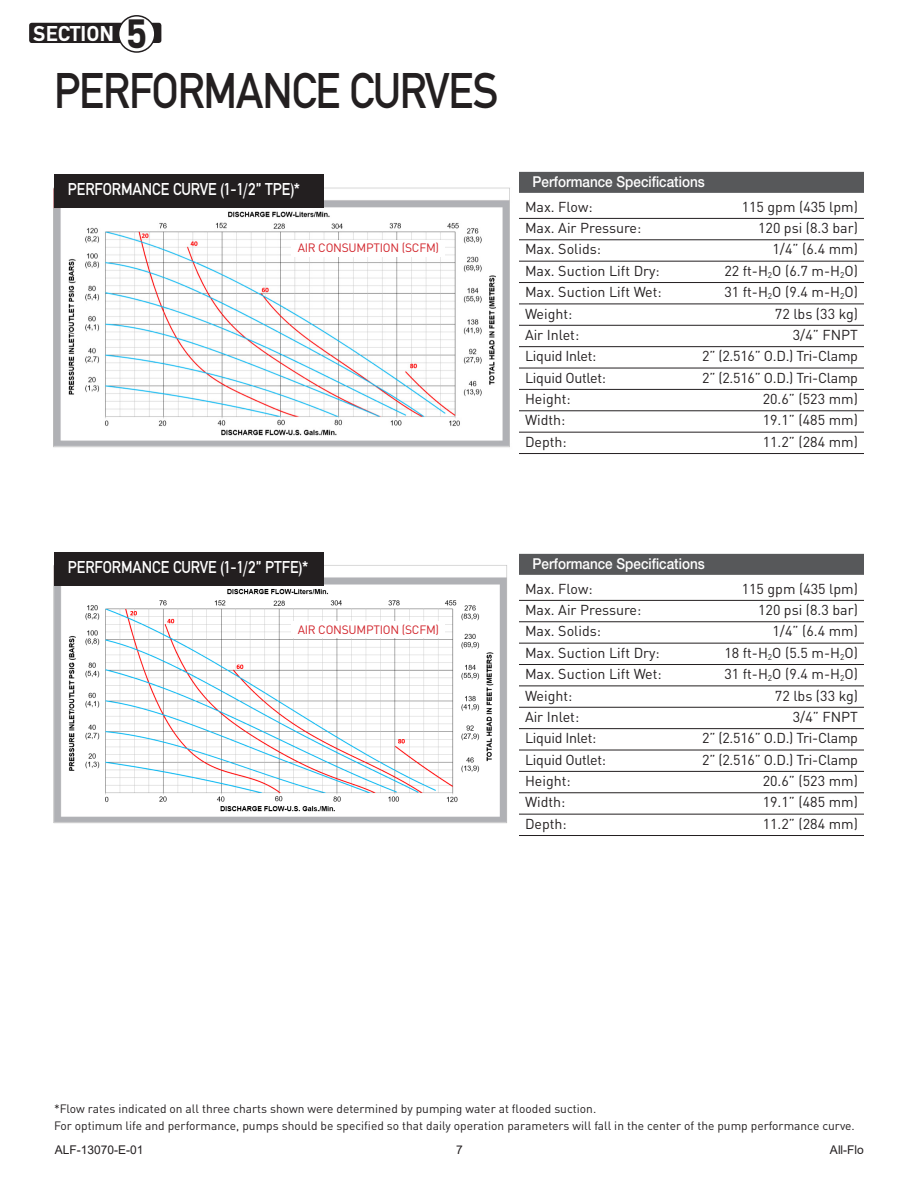
<style>
.page{position:relative;width:918px;height:1188px;background:#fff}
.page>*{position:absolute;margin:0;border:0;box-sizing:border-box;transform-origin:0 0}
.Page_Headline{font:52.5px "DIN Mittel EF";letter-spacing:-.02em;color:#231f20;scale:.9 1}
.Body_Text{font:700 43.5px "DIN Mittel EF";color:#231f20}
.Body_Text-2{font:700 22.5px "DIN Mittel EF";color:#fff}
.HEADSINRED{font:18px "DIN Mittel EF";color:#fff;scale:.9 1}
.Specs_-_Header_-_Gra{font:500 15px "Helvetica Neue";color:#fff;scale:.9 1}
.Specs_-_Body_Text_Ru{font:14.25px "DINOT";color:#231f20}
.Specs_-_Body_Text_Ru-2{font:14.25px "DINOT";letter-spacing:-.02em;color:#231f20}
.Body_Text-3{font:12px "DINOT";color:#231f20}
.Body_Text-4{font:12px "DINOT";letter-spacing:-.02em;color:#d1232a}
.t1{font:12px "Arial";color:#231f20}
</style>
<div class="page">
<img style="left:53px;top:561px;width:454px;height:263px">
<img style="left:53px;top:174px;width:457px;height:274px">
<div style="left:54px;top:174px;width:269px;height:33px;background:#231f20"></div>
<div style="left:54px;top:552px;width:269px;height:33px;background:#231f20"></div>
<div style="left:519px;top:554px;width:345px;height:21px;background:#57585a"></div>
<hr style="left:519px;top:600px;width:345px;height:1px;background:#231f20">
<hr style="left:519px;top:622px;width:345px;height:1px;background:#231f20">
<hr style="left:519px;top:643px;width:345px;height:1px;background:#231f20">
<hr style="left:519px;top:664px;width:345px;height:1px;background:#231f20">
<hr style="left:519px;top:686px;width:345px;height:1px;background:#231f20">
<hr style="left:519px;top:707px;width:345px;height:1px;background:#231f20">
<hr style="left:519px;top:728px;width:345px;height:1px;background:#231f20">
<hr style="left:519px;top:750px;width:345px;height:1px;background:#231f20">
<hr style="left:519px;top:771px;width:345px;height:1px;background:#231f20">
<hr style="left:519px;top:793px;width:345px;height:1px;background:#231f20">
<hr style="left:519px;top:814px;width:345px;height:1px;background:#231f20">
<hr style="left:519px;top:835px;width:345px;height:1px;background:#231f20">
<div style="left:519px;top:172px;width:345px;height:21px;background:#57585a"></div>
<hr style="left:519px;top:218px;width:345px;height:1px;background:#231f20">
<hr style="left:519px;top:240px;width:345px;height:1px;background:#231f20">
<hr style="left:519px;top:261px;width:345px;height:1px;background:#231f20">
<hr style="left:519px;top:282px;width:345px;height:1px;background:#231f20">
<hr style="left:519px;top:304px;width:345px;height:1px;background:#231f20">
<hr style="left:519px;top:325px;width:345px;height:1px;background:#231f20">
<hr style="left:519px;top:346px;width:345px;height:1px;background:#231f20">
<hr style="left:519px;top:368px;width:345px;height:1px;background:#231f20">
<hr style="left:519px;top:389px;width:345px;height:1px;background:#231f20">
<hr style="left:519px;top:411px;width:345px;height:1px;background:#231f20">
<hr style="left:519px;top:432px;width:345px;height:1px;background:#231f20">
<hr style="left:519px;top:453px;width:345px;height:1px;background:#231f20">
<div style="left:292px;top:240px;width:153px;height:17px;background:#fff"></div>
<div style="left:292px;top:622px;width:153px;height:16px;background:#fff"></div>
<div style="left:29px;top:23px;width:132px;height:20px;background:#231f20;border-radius:3px"></div>
<div style="left:119px;top:16px;width:36px;height:36px;background:#fff;border-radius:50%"></div>
<div style="left:118px;top:15px;width:38px;height:38px;border:2px solid #231f20;border-radius:50%"></div>
<p class="Body_Text-2" style="left:33px;top:20px;width:82px">SECTION</p>
<p class="Body_Text" style="left:127px;top:9px;width:22px">5</p>
<p class="Page_Headline" style="left:54px;top:60px;width:495px">PERFORMANCE CURVES</p>
<p class="HEADSINRED" style="left:68px;top:179px;width:259px">PERFORMANCE CURVE (1-1/2” TPE)*</p>
<p class="Body_Text-4" style="left:298px;top:240px;width:143px">AIR CONSUMPTION (SCFM)</p>
<p class="Specs_-_Header_-_Gra" style="left:532px;top:173px;width:193px">Performance Specifications</p>
<p class="Specs_-_Body_Text_Ru" style="left:525px;top:197px;width:69px">Max. Flow:</p>
<p class="Specs_-_Body_Text_Ru" style="left:742px;top:197px;width:118px">115 gpm (435 lpm)</p>
<p class="Specs_-_Body_Text_Ru" style="left:525px;top:218px;width:118px">Max. Air Pressure:</p>
<p class="Specs_-_Body_Text_Ru" style="left:758px;top:218px;width:101px">120 psi (8.3 bar)</p>
<p class="Specs_-_Body_Text_Ru" style="left:525px;top:240px;width:78px">Max. Solids:</p>
<p class="Specs_-_Body_Text_Ru" style="left:773px;top:240px;width:87px">1/4” (6.4 mm)</p>
<p class="Specs_-_Body_Text_Ru" style="left:525px;top:261px;width:136px">Max. Suction Lift Dry:</p>
<p class="Specs_-_Body_Text_Ru" style="left:724px;top:261px;width:135px">22 ft-H<sub>2</sub>O (6.7 m-H<sub>2</sub>O)</p>
<p class="Specs_-_Body_Text_Ru" style="left:525px;top:282px;width:138px">Max. Suction Lift Wet:</p>
<p class="Specs_-_Body_Text_Ru" style="left:724px;top:282px;width:135px">31 ft-H<sub>2</sub>O (9.4 m-H<sub>2</sub>O)</p>
<p class="Specs_-_Body_Text_Ru" style="left:525px;top:304px;width:49px">Weight:</p>
<p class="Specs_-_Body_Text_Ru" style="left:775px;top:304px;width:85px">72 lbs (33 kg)</p>
<p class="Specs_-_Body_Text_Ru" style="left:525px;top:325px;width:56px">Air Inlet:</p>
<p class="Specs_-_Body_Text_Ru" style="left:793px;top:325px;width:67px">3/4” FNPT</p>
<p class="Specs_-_Body_Text_Ru-2" style="left:525px;top:347px;width:73px">Liquid Inlet:</p>
<p class="Specs_-_Body_Text_Ru-2" style="left:702px;top:347px;width:157px">2” (2.516” O.D.) Tri-Clamp</p>
<p class="Specs_-_Body_Text_Ru-2" style="left:525px;top:368px;width:83px">Liquid Outlet:</p>
<p class="Specs_-_Body_Text_Ru-2" style="left:702px;top:368px;width:157px">2” (2.516” O.D.) Tri-Clamp</p>
<p class="Specs_-_Body_Text_Ru" style="left:525px;top:389px;width:47px">Height:</p>
<p class="Specs_-_Body_Text_Ru" style="left:763px;top:389px;width:97px">20.6” (523 mm)</p>
<p class="Specs_-_Body_Text_Ru" style="left:525px;top:411px;width:42px">Width:</p>
<p class="Specs_-_Body_Text_Ru" style="left:763px;top:411px;width:97px">19.1” (485 mm)</p>
<p class="Specs_-_Body_Text_Ru" style="left:525px;top:432px;width:43px">Depth:</p>
<p class="Specs_-_Body_Text_Ru" style="left:763px;top:432px;width:97px">11.2” (284 mm)</p>
<p class="HEADSINRED" style="left:68px;top:557px;width:268px">PERFORMANCE CURVE (1-1/2” PTFE)*</p>
<p class="Body_Text-4" style="left:298px;top:621px;width:143px">AIR CONSUMPTION (SCFM)</p>
<p class="Specs_-_Header_-_Gra" style="left:532px;top:555px;width:193px">Performance Specifications</p>
<p class="Specs_-_Body_Text_Ru" style="left:525px;top:579px;width:69px">Max. Flow:</p>
<p class="Specs_-_Body_Text_Ru" style="left:742px;top:579px;width:118px">115 gpm (435 lpm)</p>
<p class="Specs_-_Body_Text_Ru" style="left:525px;top:600px;width:118px">Max. Air Pressure:</p>
<p class="Specs_-_Body_Text_Ru" style="left:758px;top:600px;width:101px">120 psi (8.3 bar)</p>
<p class="Specs_-_Body_Text_Ru" style="left:525px;top:622px;width:78px">Max. Solids:</p>
<p class="Specs_-_Body_Text_Ru" style="left:773px;top:622px;width:87px">1/4” (6.4 mm)</p>
<p class="Specs_-_Body_Text_Ru" style="left:525px;top:643px;width:136px">Max. Suction Lift Dry:</p>
<p class="Specs_-_Body_Text_Ru" style="left:724px;top:643px;width:135px">18 ft-H<sub>2</sub>O (5.5 m-H<sub>2</sub>O)</p>
<p class="Specs_-_Body_Text_Ru" style="left:525px;top:664px;width:138px">Max. Suction Lift Wet:</p>
<p class="Specs_-_Body_Text_Ru" style="left:724px;top:664px;width:135px">31 ft-H<sub>2</sub>O (9.4 m-H<sub>2</sub>O)</p>
<p class="Specs_-_Body_Text_Ru" style="left:525px;top:686px;width:49px">Weight:</p>
<p class="Specs_-_Body_Text_Ru" style="left:775px;top:686px;width:85px">72 lbs (33 kg)</p>
<p class="Specs_-_Body_Text_Ru" style="left:525px;top:707px;width:56px">Air Inlet:</p>
<p class="Specs_-_Body_Text_Ru" style="left:793px;top:707px;width:67px">3/4” FNPT</p>
<p class="Specs_-_Body_Text_Ru-2" style="left:525px;top:729px;width:73px">Liquid Inlet:</p>
<p class="Specs_-_Body_Text_Ru-2" style="left:702px;top:729px;width:157px">2” (2.516” O.D.) Tri-Clamp</p>
<p class="Specs_-_Body_Text_Ru-2" style="left:525px;top:750px;width:83px">Liquid Outlet:</p>
<p class="Specs_-_Body_Text_Ru-2" style="left:702px;top:750px;width:157px">2” (2.516” O.D.) Tri-Clamp</p>
<p class="Specs_-_Body_Text_Ru" style="left:525px;top:771px;width:47px">Height:</p>
<p class="Specs_-_Body_Text_Ru" style="left:763px;top:771px;width:97px">20.6” (523 mm)</p>
<p class="Specs_-_Body_Text_Ru" style="left:525px;top:793px;width:42px">Width:</p>
<p class="Specs_-_Body_Text_Ru" style="left:763px;top:793px;width:97px">19.1” (485 mm)</p>
<p class="Specs_-_Body_Text_Ru" style="left:525px;top:814px;width:43px">Depth:</p>
<p class="Specs_-_Body_Text_Ru" style="left:763px;top:814px;width:97px">11.2” (284 mm)</p>
<p class="Body_Text-3" style="left:54px;top:1100px;width:544px">*Flow rates indicated on all three charts shown were determined by pumping water at flooded suction.</p>
<p class="Body_Text-3" style="left:54px;top:1117px;width:802px">For optimum life and performance, pumps should be specified so that daily operation parameters will fall in the center of the pump performance curve.</p>
<p class="t1" style="left:55px;top:1142px;width:90px">ALF-13070-E-01</p>
<p class="t1" style="left:456px;top:1142px;width:8px">7</p>
<p class="t1" style="left:830px;top:1142px;width:35px">All-Flo</p>
</div>
